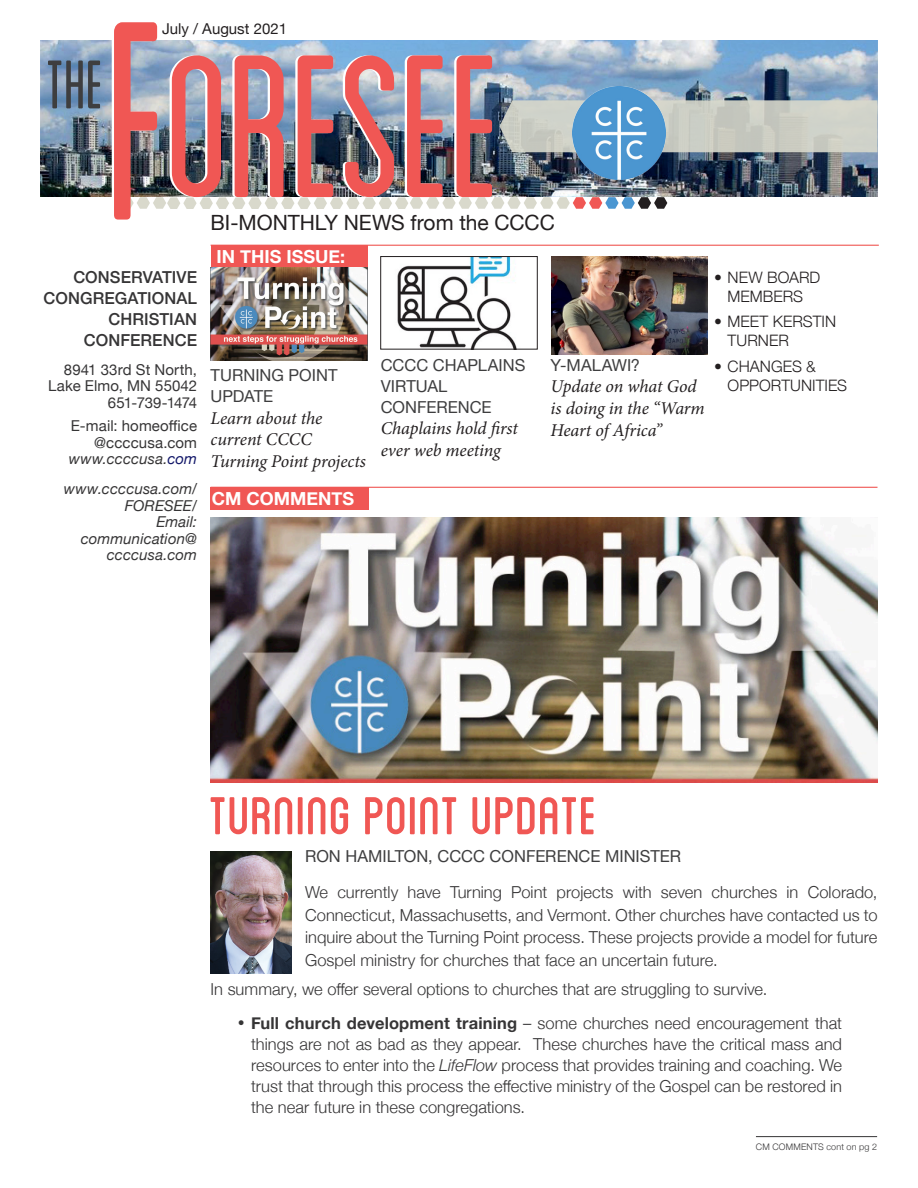
<style>
.page{position:relative;width:918px;height:1188px;background:#fff}
.page>*{position:absolute;margin:0;border:0;box-sizing:border-box;transform-origin:0 0}
.t1{font:21px "Helvetica Neue";letter-spacing:-.005em;color:#231f20}
.Italic_paragraph{font:italic 18px/21.6px "Minion Pro";letter-spacing:-.01em;color:#231f20}
.t2{font:700 18px "Helvetica Neue";color:#fff}
.BODY{font:300 16.5px/21px "Helvetica Neue";letter-spacing:.005em;color:#363536;text-align:justify}
.BY_LINE{font:16.5px/21px "Helvetica Neue";color:#3e3e3f}
.t3{font:500 16.5px/21px "Helvetica Neue";letter-spacing:.005em;color:#363536;text-align:right}
.BLANCH_HEADS{font:16.5px "Helvetica Neue";color:#3e3e3f}
.t4{font:300 15.75px/18.9px "Helvetica Neue";letter-spacing:.005em;color:#231f20}
.t5{font:15px/16.5px "Helvetica Neue";letter-spacing:.005em;color:#363536;text-align:right}
.t6{font:italic 15px/16.5px "Helvetica Neue";letter-spacing:.01em;color:#363536;text-align:right}
.t7{font:15px "Helvetica Neue";color:#231f20}
.Cont_On{font:300 9px "Helvetica Neue";letter-spacing:.025em;color:#363536}
.s1{font-style:italic}
.s2{font-style:italic;color:#121769}
.s3{font-weight:700}
</style>
<div class="page">
<img style="left:40px;top:40px;width:838px;height:157px">
<svg style="left:492px;top:197px;width:175px;height:12px"></svg>
<svg style="left:500px;top:100px;width:378px;height:52px"></svg>
<svg style="left:48px;top:61px;width:52px;height:47px"></svg>
<img style="left:114px;top:22px;width:378px;height:198px">
<img style="left:572px;top:87px;width:94px;height:93px">
<img style="left:211px;top:517px;width:667px;height:266px">
<svg style="left:211px;top:797px;width:383px;height:37px"></svg>
<img style="left:211px;top:852px;width:81px;height:121px">
<img style="left:397px;top:258px;width:120px;height:89px">
<div style="left:381px;top:256px;width:156px;height:93px;border:1px solid #231f20"></div>
<div style="left:211px;top:245px;width:157px;height:22px;background:#f05754"></div>
<hr style="left:211px;top:245px;width:668px;height:1px;background:#f05754">
<div style="left:210px;top:487px;width:159px;height:22px;background:#f05754"></div>
<hr style="left:211px;top:487px;width:667px;height:1px;background:#f05754">
<hr style="left:756px;top:1136px;width:121px;height:1px;background:#363536">
<img style="left:211px;top:268px;width:157px;height:92px">
<img style="left:552px;top:257px;width:156px;height:98px">
<p class="t7" style="left:162px;top:18px;width:127px">July / August 2021</p>
<p class="t1" style="left:211px;top:207px;width:346px">BI-MONTHLY NEWS from the CCCC</p>
<p class="t3" style="left:44px;top:266px;width:155px">CONSERVATIVE<br>CONGREGATIONAL<br>CHRISTIAN<br>CONFERENCE</p>
<p class="t5" style="left:48px;top:362px;width:150px">8941 33rd St North,<br>Lake Elmo, MN 55042<br>651-739-1474</p>
<p class="t5" style="left:69px;top:418px;width:130px">E-mail: homeoffice @ccccusa.com <span class="s1">www.ccccusa.</span><span class="s2">com</span></p>
<p class="t6" style="left:64px;top:481px;width:135px">www.ccccusa.com/<br>FORESEE/</p>
<p class="t6" style="left:81px;top:514px;width:118px">Email: communication@ ccccusa.com</p>
<p class="t2" style="left:217px;top:242px;width:130px">IN THIS ISSUE:</p>
<p class="BY_LINE" style="left:211px;top:366px;width:128px">TURNING POINT<br>UPDATE</p>
<p class="Italic_paragraph" style="left:211px;top:407px;width:157px">Learn about the current CCCC<br>Turning Point projects</p>
<p class="t2" style="left:212px;top:484px;width:144px">CM COMMENTS</p>
<p class="BY_LINE" style="left:381px;top:355px;width:146px">CCCC CHAPLAINS<br>VIRTUAL<br>CONFERENCE</p>
<p class="Italic_paragraph" style="left:381px;top:418px;width:139px">Chaplains hold first ever web meeting</p>
<p class="BY_LINE" style="left:551px;top:355px;width:91px">Y-MALAWI?</p>
<p class="Italic_paragraph" style="left:551px;top:376px;width:156px">Update on what God is doing in the “Warm<br>Heart of Africa”</p>
<p class="t4" style="left:714px;top:266px;width:108px;text-align:center">• NEW BOARD<br>MEMBERS</p>
<p class="t4" style="left:728px;top:311px;width:110px;text-indent:-14px">• MEET KERSTIN<br>TURNER</p>
<p class="t4" style="left:728px;top:356px;width:121px;text-indent:-14px">• CHANGES &amp;<br>OPPORTUNITIES</p>
<p class="BLANCH_HEADS" style="left:305px;top:844px;width:378px">RON HAMILTON, CCCC CONFERENCE MINISTER</p>
<p class="BODY" style="left:305px;top:880px;width:574px;line-height:22.5px">We currently have Turning Point projects with seven churches in Colorado, Connecticut, Massachusetts, and Vermont. Other churches have contacted us to inquire about the Turning Point process. These projects provide a model for future Gospel ministry for churches that face an uncertain future.</p>
<p class="BODY" style="left:211px;top:977px;width:558px">In summary, we offer several options to churches that are struggling to survive.</p>
<p class="BODY" style="left:251px;top:1012px;width:592px;text-indent:-14px">• <span class="s3">Full church development training</span> – some churches need encouragement that things are not as bad as they appear. These churches have the critical mass and resources to enter into the <span class="s1">LifeFlow</span> process that provides training and coaching. We trust that through this process the effective ministry of the Gospel can be restored in the near future in these congregations.</p>
<p class="Cont_On" style="left:756px;top:1140px;width:123px">CM COMMENTS cont on pg 2</p>
</div>
